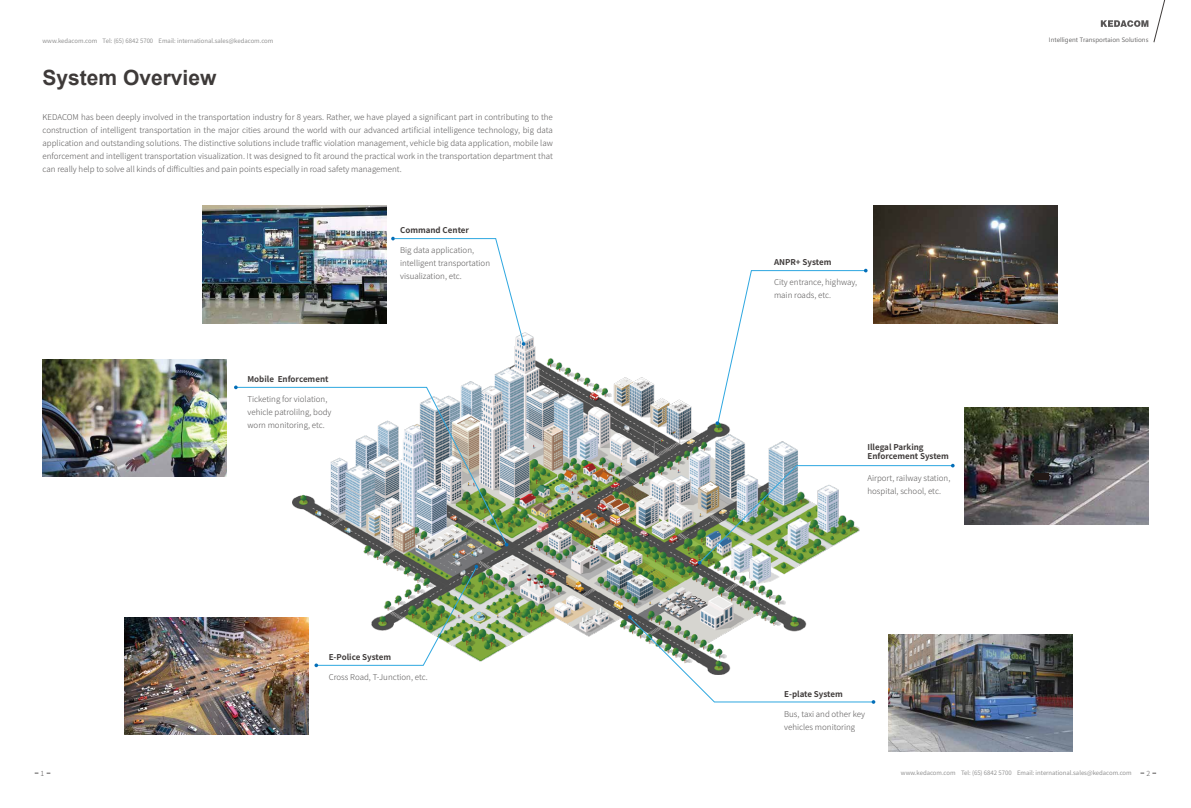
<style>
.page{position:relative;width:1191px;height:808px;background:#fff}
.page>*{position:absolute;margin:0;border:0;box-sizing:border-box;transform-origin:0 0}
.t1{font:700 21px "Arial";color:#3e3a39}
.t2{font:300 8px/13px "Source Han Sans CN";color:#595757}
.t3{font:700 8px/9.6px "Source Han Sans CN";color:#3e3a39}
.t4{font:300 7px "Source Han Sans CN";color:#595757}
.t5{font:6px "Source Han Sans CN";color:#898989}
.t6{font:6px "Microsoft Ya Hei";color:#727171}
</style>
<div class="page">
<img style="left:964px;top:408px;width:184px;height:117px">
<img style="left:293px;top:333px;width:509px;height:342px">
<img style="left:124px;top:617px;width:184px;height:117px">
<img style="left:202px;top:206px;width:184px;height:117px">
<img style="left:43px;top:359px;width:184px;height:117px">
<img style="left:873px;top:206px;width:184px;height:117px">
<img style="left:888px;top:634px;width:184px;height:117px">
<svg style="left:235px;top:387px;width:272px;height:158px"></svg>
<svg style="left:391px;top:237px;width:134px;height:109px"></svg>
<svg style="left:234px;top:385px;width:4px;height:4px"></svg>
<svg style="left:314px;top:565px;width:164px;height:102px"></svg>
<svg style="left:715px;top:269px;width:152px;height:156px"></svg>
<svg style="left:698px;top:464px;width:256px;height:100px"></svg>
<svg style="left:628px;top:615px;width:247px;height:89px"></svg>
<div style="left:1034px;top:473px;width:14px;height:6px;background:#221815"></div>
<svg style="left:907px;top:308px;width:6px;height:2px"></svg>
<svg style="left:1100px;top:0;width:66px;height:43px"></svg>
<p class="t5" style="left:43px;top:37px;width:232px">www.kedacom.com Tel: (65) 6842 5700 Email: international.sales@kedacom.com</p>
<h1 class="t1" style="left:43px;top:63px;width:175px">System Overview</h1>
<p class="t2" style="left:43px;top:111px;width:512px;text-align:justify">KEDACOM has been deeply involved in the transportation industry for 8 years. Rather, we have played a significant part in contributing to the construction of intelligent transportation in the major cities around the world with our advanced artificial intelligence technology, big data application and outstanding solutions. The distinctive solutions include traffic violation management, vehicle big data application, mobile law enforcement and intelligent transportation visualization. It was designed to fit around the practical work in the transportation department that can really help to solve all kinds of difficulties and pain points especially in road safety management.</p>
<p class="t3" style="left:247px;top:374px;width:83px">Mobile Enforcement</p>
<p class="t2" style="left:247px;top:393px;width:86px">Ticketing for violation, vehicle patrolilng, body worn monitoring, etc.</p>
<p class="t3" style="left:400px;top:225px;width:70px">Command Center</p>
<p class="t2" style="left:400px;top:244px;width:91px">Big data application, intelligent transportation visualization, etc.</p>
<p class="t3" style="left:329px;top:652px;width:64px">E-Police System</p>
<p class="t2" style="left:329px;top:671px;width:100px">Cross Road, T-Junction, etc.</p>
<p class="t3" style="left:774px;top:258px;width:59px">ANPR+ System</p>
<p class="t2" style="left:774px;top:276px;width:85px">City entrance, highway, main roads, etc.</p>
<p class="t3" style="left:867px;top:442px;width:83px">Illegal Parking<br>Enforcement System</p>
<p class="t2" style="left:867px;top:471px;width:84px">Airport, railway station, hospital, school, etc.</p>
<p class="t3" style="left:784px;top:689px;width:60px">E-plate System</p>
<p class="t2" style="left:784px;top:708px;width:82px">Bus, taxi and other key vehicles monitoring</p>
<p class="t6" style="left:1049px;top:35px;width:101px">Intelligent Transportaion Solutions</p>
<p class="t4" style="left:41px;top:769px;width:5px">1</p>
<p class="t5" style="left:901px;top:770px;width:232px">www.kedacom.com Tel: (65) 6842 5700 Email: international.sales@kedacom.com</p>
<p class="t4" style="left:1146px;top:769px;width:5px">2</p>
</div>
